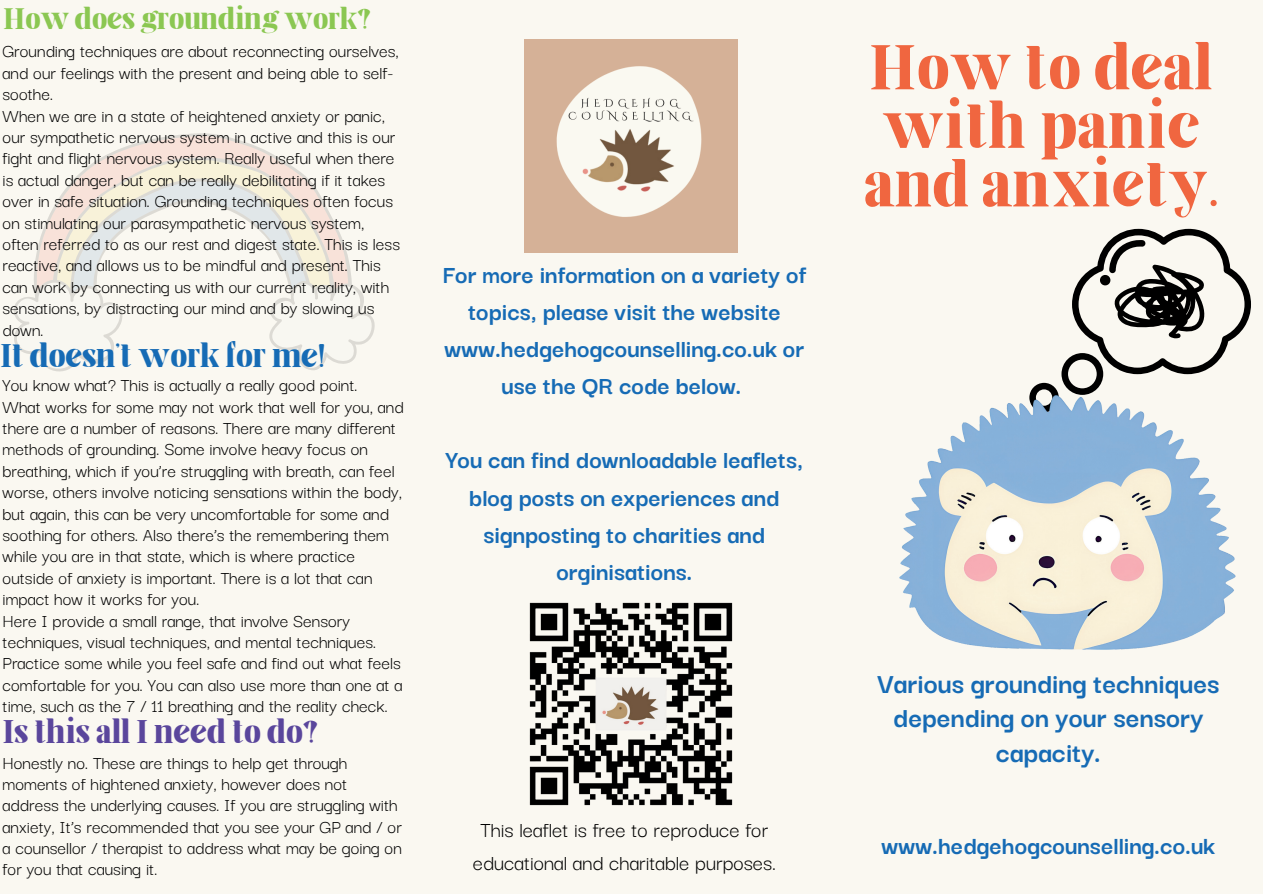
<style>
.page{position:relative;width:1263px;height:894px;background:#fff}
.page>*{position:absolute;margin:0;border:0;box-sizing:border-box;transform-origin:0 0}
.t1{font:60.6px/58.5px "Elika Gorica";letter-spacing:.01em;color:#f06640}
.t2{font:31.5px "Elika Gorica";color:#166bb5}
.t3{font:31.5px "Elika Gorica";color:#5a469c}
.t4{font:700 30px/34.8px "Darker Grotesque";color:#166bb5;text-align:center}
.t5{font:28.5px "Elika Gorica";color:#8bc752}
.t6{font:700 26.7px/37.2px "Darker Grotesque";color:#166bb5;text-align:center}
.t7{font:23.1px/32.2px "Darker Grotesque";color:#000;text-align:center}
.t8{font:19.5px/21.3px "Darker Grotesque";color:#000}
</style>
<div class="page">
<div style="left:0;top:0;width:1263px;height:893px;background:#faf8f1"></div>
<img style="left:525px;top:40px;width:212px;height:212px">
<svg style="left:14px;top:133px;width:361px;height:239px"></svg>
<img style="left:529px;top:602px;width:204px;height:204px">
<svg style="left:1029px;top:229px;width:222px;height:167px"></svg>
<img style="left:899px;top:396px;width:336px;height:253px">
<h3 class="t5" style="left:4px;top:3px;width:369px">How does grounding work?</h3>
<p class="t8" style="left:3px;top:39px;width:399px">Grounding techniques are about reconnecting ourselves, and our feelings with the present and being able to self&shy;soothe.<br>When we are in a state of heightened anxiety or panic, our sympathetic nervous system in active and this is our fight and flight nervous system. Really useful when there is actual danger, but can be really debilitating if it takes over in safe situation. Grounding techniques often focus on stimulating our parasympathetic nervous system, often referred to as our rest and digest state. This is less reactive, and allows us to be mindful and present. This can work by connecting us with our current reality, with sensations, by distracting our mind and by slowing us down.</p>
<h1 class="t1" style="left:865px;top:39px;width:355px">How to deal with panic and anxiety.</h1>
<h3 class="t6" style="left:442px;top:254px;width:365px">For more information on a variety of topics, please visit the website www.hedgehogcounselling.co.uk or use the QR code below.</h3>
<h2 class="t2" style="left:0;top:337px;width:326px">It doesn’t work for me!</h2>
<p class="t8" style="left:3px;top:373px;width:403px">You know what? This is actually a really good point.<br>What works for some may not work that well for you, and there are a number of reasons. There are many different methods of grounding. Some involve heavy focus on breathing, which if you’re struggling with breath, can feel worse, others involve noticing sensations within the body, but again, this can be very uncomfortable for some and soothing for others. Also there’s the remembering them while you are in that state, which is where practice outside of anxiety is important. There is a lot that can impact how it works for you.<br>Here I provide a small range, that involve Sensory techniques, visual techniques, and mental techniques.<br>Practice some while you feel safe and find out what feels comfortable for you. You can also use more than one at a time, such as the 7 / 11 breathing and the reality check.</p>
<h3 class="t6" style="left:446px;top:439px;width:359px">You can find downloadable leaflets, blog posts on experiences and signposting to charities and orginisations.</h3>
<h3 class="t4" style="left:877px;top:663px;width:344px">Various grounding techniques depending on your sensory capacity.</h3>
<h2 class="t3" style="left:3px;top:714px;width:317px">Is this all I need to do?</h2>
<p class="t8" style="left:3px;top:750px;width:401px">Honestly no. These are things to help get through moments of hightened anxiety, however does not address the underlying causes. If you are struggling with anxiety, It’s recommended that you see your GP and / or a counsellor / therapist to address what may be going on for you that causing it.</p>
<p class="t7" style="left:473px;top:812px;width:305px">This leaflet is free to reproduce for educational and charitable purposes.</p>
<h3 class="t6" style="left:881px;top:825px;width:335px">www.hedgehogcounselling.co.uk</h3>
</div>
